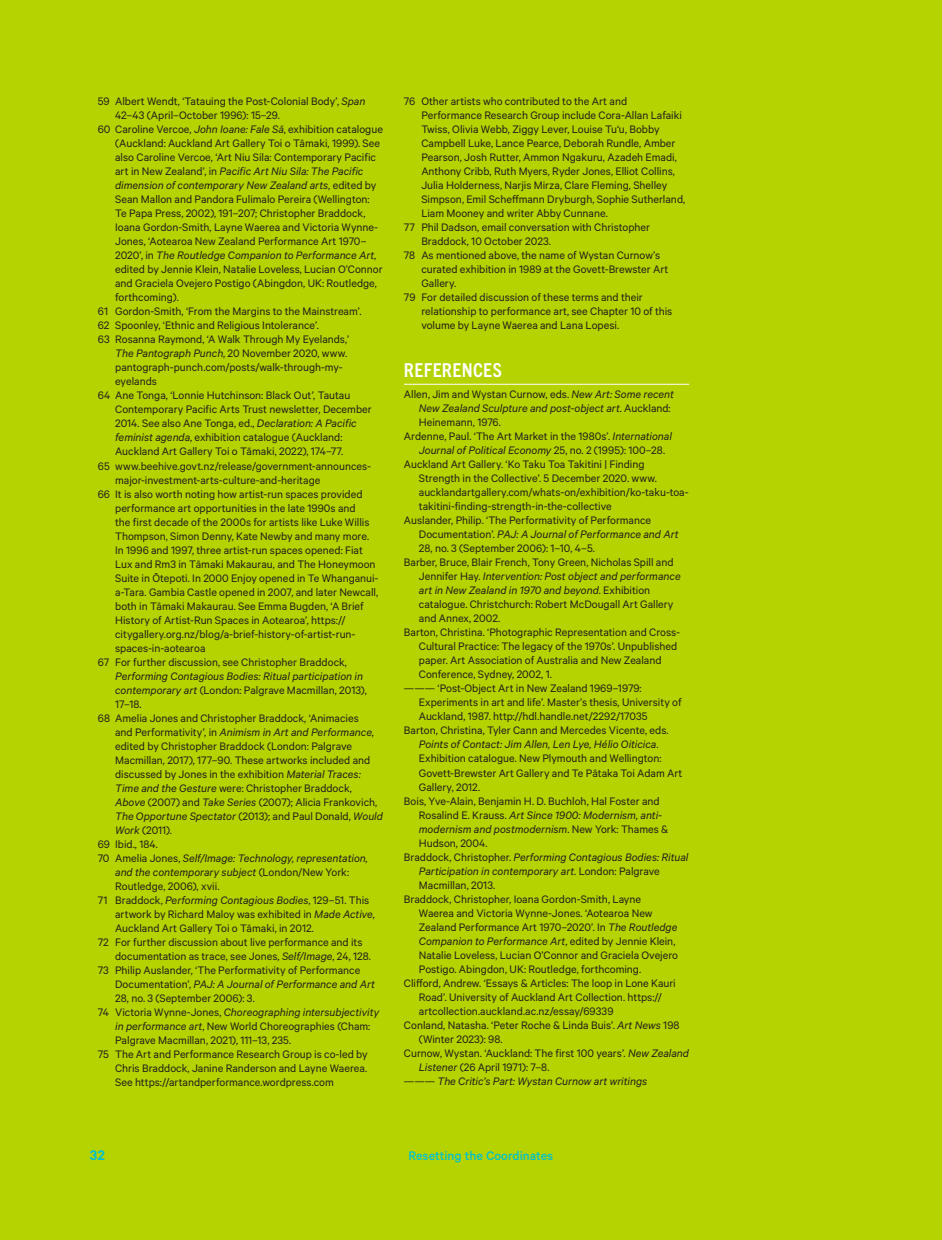
<style>
.page{position:relative;width:942px;height:1240px;background:#fff}
.page>*{position:absolute;margin:0;border:0;box-sizing:border-box;transform-origin:0 0}
.HEADING_3{font:700 condensed 19.25px "Trade Gothic Next LT Pro";letter-spacing:.015em;color:#fff}
.t1{font:600 15.75px "Calibre";color:#07c1c8}
.t2{font:500 14px "Calibre";color:#07c1c8}
.Endnote{font:12.25px/14px "Calibre";color:#21201c}
.Body_text_references{font:12.25px/14px "Calibre";color:#21201c}
.Body_text_references-2{font:italic 12.25px/14px "Calibre";letter-spacing:-.005em;color:#21201c}
.Endnote-2{font:italic 12.25px/14px "Calibre";letter-spacing:-.005em;color:#21201c}
.s1{font-style:italic}
.s2{font-style:normal}
</style>
<div class="page">
<div style="left:0;top:0;width:942px;height:1239px;background:#b5d300"></div>
<hr style="left:404px;top:384px;width:285px;height:1px;background:#fff">
<p class="Endnote" style="left:115px;top:94px;width:252px;text-indent:-17px">59 Albert Wendt, ‘Tatauing the Post-Colonial Body’, <span class="s1">Span<br></span>42–43 (April–October 1996): 15–29.</p>
<p class="Endnote" style="left:115px;top:122px;width:269px;text-indent:-17px">60 Caroline Vercoe, <span class="s1">John Ioane: Fale Sā</span>, exhibition catalogue (Auckland: Auckland Art Gallery Toi o Tāmaki, 1999). See also Caroline Vercoe, ‘Art Niu Sila: Contemporary Pacific art in New Zealand’, in <span class="s1">Pacific Art Niu Sila: The Pacific dimension of contemporary New Zealand arts</span>, edited by Sean Mallon and Pandora Fulimalo Pereira (Wellington:<br>Te Papa Press, 2002), 191–207; Christopher Braddock, Ioana Gordon-Smith, Layne Waerea and Victoria Wynne-Jones, ‘Aotearoa New Zealand Performance Art 1970– 2020’, in <span class="s1">The Routledge Companion to Performance Art</span>, edited by Jennie Klein, Natalie Loveless, Lucian O’Connor and Graciela Ovejero Postigo (Abingdon, UK: Routledge, forthcoming).</p>
<p class="Endnote" style="left:98px;top:304px;width:265px">61 Gordon-Smith, ‘From the Margins to the Mainstream’.</p>
<p class="Endnote" style="left:98px;top:318px;width:222px">62 Spoonley, ‘Ethnic and Religious Intolerance’.</p>
<p class="Endnote" style="left:115px;top:332px;width:235px;text-indent:-17px">63 Rosanna Raymond, ‘A Walk Through My Eyelands,’ <span class="s1">The Pantograph Punch</span>, 20 November 2020, www. pantograph-punch.com/posts/walk-through-my&shy;eyelands</p>
<p class="Endnote" style="left:115px;top:388px;width:258px;text-indent:-17px">64 Ane Tonga, ‘Lonnie Hutchinson: Black Out’, Tautau Contemporary Pacific Arts Trust newsletter, December 2014. See also Ane Tonga, ed., <span class="s1">Declaration: A Pacific feminist agenda</span>, exhibition catalogue (Auckland:<br>Auckland Art Gallery Toi o Tāmaki, 2022), 174–77.</p>
<p class="Endnote" style="left:115px;top:458px;width:257px;text-indent:-17px">65 www.beehive.govt.nz/release/government-announces&shy;major-investment-arts-culture-and-heritage</p>
<p class="Endnote" style="left:115px;top:486px;width:265px;text-indent:-17px">66 It is also worth noting how artist-run spaces provided performance art opportunities in the late 1990s and<br>the first decade of the 2000s for artists like Luke Willis Thompson, Simon Denny, Kate Newby and many more.<br>In 1996 and 1997, three artist-run spaces opened: Fiat Lux and Rm3 in Tāmaki Makaurau, and The Honeymoon Suite in Ōtepoti. In 2000 Enjoy opened in Te Whanganui&shy;a-Tara. Gambia Castle opened in 2007, and later Newcall, both in Tāmaki Makaurau. See Emma Bugden, ‘A Brief History of Artist-Run Spaces in Aotearoa’, https:// citygallery.org.nz/blog/a-brief-history-of-artist-run&shy;spaces-in-aotearoa</p>
<p class="Endnote" style="left:115px;top:654px;width:253px;text-indent:-17px">67 For further discussion, see Christopher Braddock, <span class="s1">Performing Contagious Bodies: Ritual participation in contemporary art</span> (London: Palgrave Macmillan, 2013), 17–18.</p>
<p class="Endnote" style="left:115px;top:710px;width:269px;text-indent:-17px">68 Amelia Jones and Christopher Braddock, ‘Animacies<br>and Performativity’, in <span class="s1">Animism in Art and Performance</span>, edited by Christopher Braddock (London: Palgrave Macmillan, 2017), 177–90. These artworks included and discussed by Jones in the exhibition <span class="s1">Material Traces:<br>Time and the Gesture</span> were: Christopher Braddock, <span class="s1">Above</span> (2007) and <span class="s1">Take Series</span> (2007); Alicia Frankovich, <span class="s1">The Opportune Spectator</span> (2013); and Paul Donald, <span class="s1">Would Work</span> (2011).</p>
<p class="Endnote" style="left:98px;top:836px;width:62px">69 Ibid., 184.</p>
<p class="Endnote-2" style="left:115px;top:850px;width:254px;text-indent:-17px"><span class="s2">70 Amelia Jones,</span> Self/Image: Technology, representation, and the contemporary subject <span class="s2">(London/New York:<br>Routledge, 2006), xvii.</span></p>
<p class="Endnote" style="left:115px;top:892px;width:261px;text-indent:-17px">71 Braddock, <span class="s1">Performing Contagious Bodies</span>, 129–51. This artwork by Richard Maloy was exhibited in <span class="s1">Made Active</span>,<br>Auckland Art Gallery Toi o Tāmaki, in 2012.</p>
<p class="Endnote" style="left:115px;top:934px;width:257px;text-indent:-17px">72 For further discussion about live performance and its documentation as trace, see Jones, <span class="s1">Self/Image</span>, 24, 128.</p>
<p class="Endnote" style="left:115px;top:962px;width:261px;text-indent:-17px">73 Philip Auslander, ‘The Performativity of Performance<br>Documentation’, <span class="s1">PAJ: A Journal of Performance and Art<br></span>28, no. 3 (September 2006): 3.</p>
<p class="Endnote" style="left:115px;top:1004px;width:265px;text-indent:-17px">74 Victoria Wynne-Jones, <span class="s1">Choreographing intersubjectivity in performance art</span>, New World Choreographies (Cham:<br>Palgrave Macmillan, 2021), 111–13, 235.</p>
<p class="Endnote" style="left:115px;top:1046px;width:254px;text-align:justify;text-indent:-17px">75 The Art and Performance Research Group is co-led by Chris Braddock, Janine Randerson and Layne Waerea.<br>See https://artandperformance.wordpress.com</p>
<p class="Endnote" style="left:421px;top:94px;width:265px;text-indent:-17px">76 Other artists who contributed to the Art and Performance Research Group include Cora-Allan Lafaiki Twiss, Olivia Webb, Ziggy Lever, Louise Tu‘u, Bobby Campbell Luke, Lance Pearce, Deborah Rundle, Amber Pearson, Josh Rutter, Ammon Ngakuru, Azadeh Emadi, Anthony Cribb, Ruth Myers, Ryder Jones, Elliot Collins, Julia Holderness, Narjis Mirza, Clare Fleming, Shelley Simpson, Emil Scheffmann Dryburgh, Sophie Sutherland, Liam Mooney and writer Abby Cunnane.</p>
<p class="Endnote" style="left:421px;top:220px;width:230px;text-indent:-17px">77 Phil Dadson, email conversation with Christopher<br>Braddock, 10 October 2023.</p>
<p class="Endnote" style="left:421px;top:248px;width:248px;text-indent:-17px">78 As mentioned above, the name of Wystan Curnow’s curated exhibition in 1989 at the Govett-Brewster Art<br>Gallery.</p>
<p class="Endnote" style="left:421px;top:290px;width:252px;text-indent:-17px">79 For detailed discussion of these terms and their relationship to performance art, see Chapter 10 of this volume by Layne Waerea and Lana Lopesi.</p>
<p class="HEADING_3" style="left:404px;top:357px;width:99px">REFERENCES</p>
<p class="Body_text_references" style="left:419px;top:387px;width:257px;text-indent:-15px">Allen, Jim and Wystan Curnow, eds. <span class="s1">New Art: Some recent<br>New Zealand Sculpture and post-object art</span>. Auckland:<br>Heinemann, 1976.</p>
<p class="Body_text_references" style="left:419px;top:429px;width:254px;text-indent:-15px">Ardenne, Paul. ‘The Art Market in the 1980s’. <span class="s1">International<br>Journal of Political Economy</span> 25, no. 2 (1995): 100–28.</p>
<p class="Body_text_references" style="left:419px;top:457px;width:271px;text-indent:-15px">Auckland Art Gallery. ‘Ko Taku Toa Takitini | Finding Strength in the Collective’. 5 December 2020. www. aucklandartgallery.com/whats-on/exhibition/ko-taku-toa&shy;takitini-finding-strength-in-the-collective</p>
<p class="Body_text_references" style="left:419px;top:513px;width:261px;text-indent:-15px">Auslander, Philip. ‘The Performativity of Performance<br>Documentation’. <span class="s1">PAJ: A Journal of Performance and Art<br></span>28, no. 3 (September 2006): 1–10, 4–5.</p>
<p class="Body_text_references" style="left:419px;top:555px;width:263px;text-indent:-15px">Barber, Bruce, Blair French, Tony Green, Nicholas Spill and Jennifer Hay. <span class="s1">Intervention: Post object and performance art in New Zealand in 1970 and beyond</span>. Exhibition catalogue. Christchurch: Robert McDougall Art Gallery and Annex, 2002.</p>
<p class="Body_text_references" style="left:419px;top:625px;width:263px;text-indent:-15px">Barton, Christina. ‘Photographic Representation and Cross-Cultural Practice: The legacy of the 1970s’. Unpublished paper. Art Association of Australia and New Zealand Conference, Sydney, 2002, 1.</p>
<p class="Body_text_references" style="left:419px;top:681px;width:264px;text-indent:-15px">——— ‘Post-Object Art in New Zealand 1969–1979:<br>Experiments in art and life’. Master’s thesis, University of<br>Auckland, 1987. http://hdl.handle.net/2292/17035</p>
<p class="Body_text_references" style="left:419px;top:723px;width:265px;text-indent:-15px">Barton, Christina, Tyler Cann and Mercedes Vicente, eds.<br><span class="s1">Points of Contact: Jim Allen, Len Lye, Hélio Oiticica</span>.<br>Exhibition catalogue. New Plymouth and Wellington:<br>Govett-Brewster Art Gallery and Te Pātaka Toi Adam Art Gallery, 2012.</p>
<p class="Body_text_references" style="left:419px;top:793px;width:251px;text-indent:-15px">Bois, Yve-Alain, Benjamin H. D. Buchloh, Hal Foster and Rosalind E. Krauss. <span class="s1">Art Since 1900: Modernism, anti&shy;modernism and postmodernism</span>. New York: Thames &amp; Hudson, 2004.</p>
<p class="Body_text_references-2" style="left:419px;top:849px;width:271px;text-indent:-15px"><span class="s2">Braddock, Christopher.</span> Performing Contagious Bodies: Ritual<br>Participation in contemporary art<span class="s2">. London: Palgrave<br>Macmillan, 2013.</span></p>
<p class="Body_text_references" style="left:419px;top:891px;width:261px;text-indent:-15px">Braddock, Christopher, Ioana Gordon-Smith, Layne Waerea and Victoria Wynne-Jones. ‘Aotearoa New Zealand Performance Art 1970–2020’. In <span class="s1">The Routledge Companion to Performance Art</span>, edited by Jennie Klein, Natalie Loveless, Lucian O’Connor and Graciela Ovejero Postigo. Abingdon, UK: Routledge, forthcoming.</p>
<p class="Body_text_references" style="left:419px;top:975px;width:258px;text-indent:-15px">Clifford, Andrew. ‘Essays &amp; Articles: The loop in Lone Kauri<br>Road’. University of Auckland Art Collection. https:// artcollection.auckland.ac.nz/essay/69339</p>
<p class="Body_text_references" style="left:419px;top:1017px;width:262px;text-indent:-15px">Conland, Natasha. ‘Peter Roche &amp; Linda Buis’. <span class="s1">Art News</span> 198 (Winter 2023): 98.</p>
<p class="Body_text_references" style="left:419px;top:1045px;width:272px;text-indent:-15px">Curnow, Wystan. ‘Auckland: The first 100 years’. <span class="s1">New Zealand<br>Listener</span> (26 April 1971): 7–8.</p>
<p class="Body_text_references-2" style="left:404px;top:1073px;width:245px"><span class="s2">———</span> The Critic’s Part: Wystan Curnow art writings</p>
<p class="t1" style="left:90px;top:1145px;width:17px">32</p>
<p class="t2" style="left:408px;top:1147px;width:146px">Resetting the Coordinates</p>
</div>
